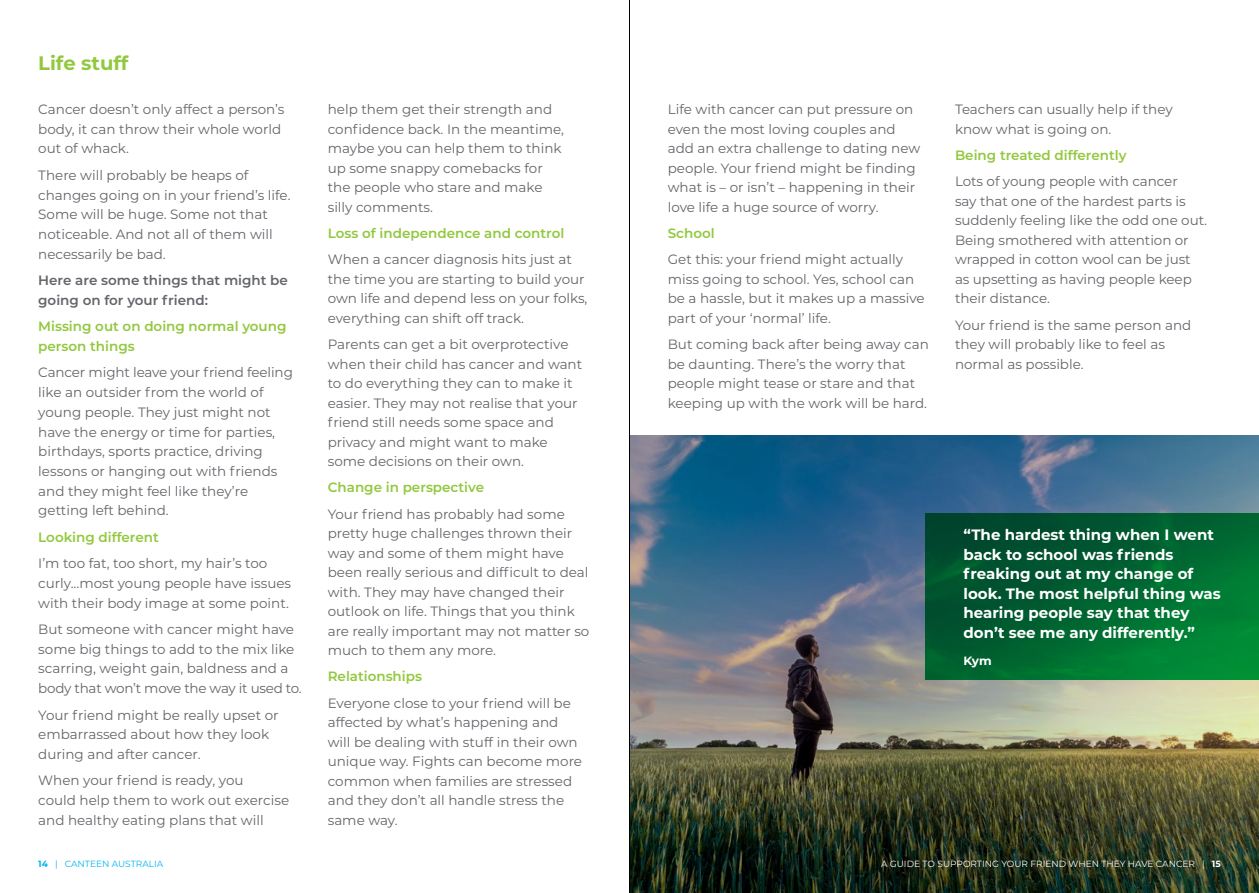
<style>
.page{position:relative;width:1259px;height:893px;background:#fff}
.page>*{position:absolute;margin:0;border:0;box-sizing:border-box;transform-origin:0 0}
.t1{font:700 19.5px "Montserrat";color:#92c83e}
.t2{font:700 15px/19.5px "Montserrat";color:#fff}
.t3{font:13.5px/19.5px "Montserrat";color:#63656a}
.t4{font:600 13.5px/19.6px "Montserrat";color:#92c83e}
.t5{font:600 13.5px/19.6px "Montserrat";color:#63656a}
.t6{font:700 12px "Montserrat";color:#fff}
.t7{font:9px "Montserrat";color:#fff}
.t8{font:9px "Montserrat";color:#00b6f1}
.s1{font-weight:700}
</style>
<div class="page">
<img style="left:630px;top:435px;width:629px;height:458px">
<svg style="left:925px;top:513px;width:334px;height:167px;background:#006531"></svg>
<hr style="left:629px;top:0;width:1px;height:893px;background:#000">
<h1 class="t1" style="left:38px;top:49px;width:92px">Life stuff</h1>
<p class="t3" style="left:38px;top:99px;width:248px">Cancer doesn’t only affect a person’s body, it can throw their whole world out of whack.</p>
<p class="t3" style="left:38px;top:165px;width:252px">There will probably be heaps of changes going on in your friend’s life.<br>Some will be huge. Some not that noticeable. And not all of them will necessarily be bad.</p>
<p class="t5" style="left:38px;top:270px;width:251px">Here are some things that might be going on for your friend:</p>
<p class="t4" style="left:38px;top:316px;width:250px">Missing out on doing normal young person things</p>
<p class="t3" style="left:38px;top:362px;width:256px">Cancer might leave your friend feeling like an outsider from the world of young people. They just might not have the energy or time for parties, birthdays, sports practice, driving lessons or hanging out with friends and they might feel like they’re getting left behind.</p>
<p class="t4" style="left:38px;top:526px;width:122px">Looking different</p>
<p class="t3" style="left:38px;top:553px;width:254px">I’m too fat, too short, my hair’s too curly...most young people have issues with their body image at some point.</p>
<p class="t3" style="left:38px;top:619px;width:263px">But someone with cancer might have some big things to add to the mix like scarring, weight gain, baldness and a body that won’t move the way it used to.</p>
<p class="t3" style="left:38px;top:704px;width:242px">Your friend might be really upset or embarrassed about how they look during and after cancer.</p>
<p class="t3" style="left:38px;top:770px;width:252px">When your friend is ready, you<br>could help them to work out exercise and healthy eating plans that will</p>
<p class="t8" style="left:38px;top:858px;width:126px"><span class="s1">14</span> | CANTEEN AUSTRALIA</p>
<p class="t3" style="left:328px;top:99px;width:238px">help them get their strength and confidence back. In the meantime, maybe you can help them to think up some snappy comebacks for the people who stare and make silly comments.</p>
<p class="t4" style="left:328px;top:223px;width:238px">Loss of independence and control</p>
<p class="t3" style="left:328px;top:249px;width:261px">When a cancer diagnosis hits just at the time you are starting to build your own life and depend less on your folks, everything can shift off track.</p>
<p class="t3" style="left:328px;top:334px;width:256px">Parents can get a bit overprotective when their child has cancer and want to do everything they can to make it easier. They may not realise that your friend still needs some space and privacy and might want to make some decisions on their own.</p>
<p class="t4" style="left:328px;top:477px;width:158px">Change in perspective</p>
<p class="t3" style="left:328px;top:504px;width:263px">Your friend has probably had some pretty huge challenges thrown their way and some of them might have been really serious and difficult to deal with. They may have changed their outlook on life. Things that you think are really important may not matter so much to them any more.</p>
<p class="t4" style="left:328px;top:666px;width:96px">Relationships</p>
<p class="t3" style="left:328px;top:693px;width:256px">Everyone close to your friend will be affected by what’s happening and will be dealing with stuff in their own unique way. Fights can become more common when families are stressed and they don’t all handle stress the same way.</p>
<p class="t3" style="left:668px;top:99px;width:254px">Life with cancer can put pressure on even the most loving couples and add an extra challenge to dating new people. Your friend might be finding what is – or isn’t – happening in their love life a huge source of worry.</p>
<p class="t4" style="left:668px;top:223px;width:48px">School</p>
<p class="t3" style="left:668px;top:249px;width:258px">Get this: your friend might actually miss going to school. Yes, school can be a hassle, but it makes up a massive part of your ‘normal’ life.</p>
<p class="t3" style="left:668px;top:334px;width:263px">But coming back after being away can be daunting. There’s the worry that people might tease or stare and that keeping up with the work will be hard.</p>
<p class="t3" style="left:955px;top:99px;width:219px">Teachers can usually help if they know what is going on.</p>
<p class="t4" style="left:955px;top:145px;width:173px">Being treated differently</p>
<p class="t3" style="left:955px;top:171px;width:252px">Lots of young people with cancer<br>say that one of the hardest parts is suddenly feeling like the odd one out.<br>Being smothered with attention or wrapped in cotton wool can be just as upsetting as having people keep their distance.</p>
<p class="t3" style="left:955px;top:315px;width:238px">Your friend is the same person and they will probably like to feel as normal as possible.</p>
<p class="t2" style="left:963px;top:524px;width:259px">“The hardest thing when I went back to school was friends freaking out at my change of look. The most helpful thing was hearing people say that they don’t see me any differently.”</p>
<p class="t6" style="left:963px;top:652px;width:30px">Kym</p>
<p class="t7" style="left:881px;top:858px;width:341px">A GUIDE TO SUPPORTING YOUR FRIEND WHEN THEY HAVE CANCER | <span class="s1">15</span></p>
</div>
